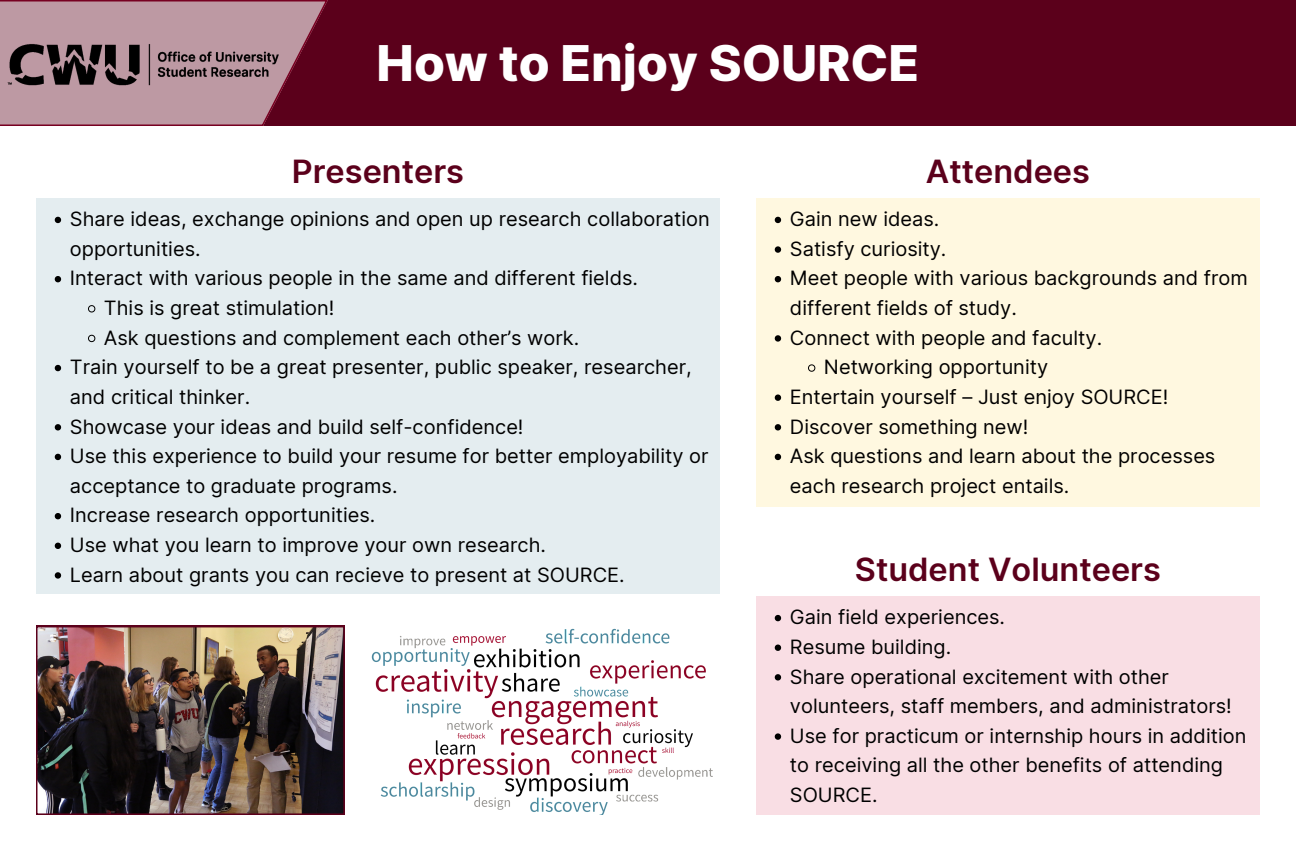
<style>
.page{position:relative;width:1296px;height:864px;background:#fff}
.page>*{position:absolute;margin:0;border:0;box-sizing:border-box;transform-origin:0 0}
.t1{font:800 50px "Inter";color:#fff}
.t2{font:600 32.5px "Inter";color:#5b001b}
.t3{font:20px/29.6px "Inter";color:#000}
</style>
<div class="page">
<div style="left:328px;top:0;width:968px;height:126px;background:#5b001b"></div>
<div style="left:36px;top:198px;width:684px;height:396px;background:#e4edf0"></div>
<div style="left:756px;top:596px;width:504px;height:219px;background:#f9dee4"></div>
<img style="left:36px;top:626px;width:309px;height:189px">
<div style="left:756px;top:198px;width:504px;height:308px;background:#fff8e0"></div>
<svg style="left:0;top:0;width:328px;height:126px;background:#a67382"></svg>
<img style="left:0;top:29px;width:288px;height:72px">
<svg style="left:55px;top:217px;width:6px;height:6px"></svg>
<svg style="left:55px;top:276px;width:6px;height:6px"></svg>
<svg style="left:88px;top:305px;width:7px;height:7px"></svg>
<svg style="left:88px;top:335px;width:7px;height:7px"></svg>
<svg style="left:55px;top:365px;width:6px;height:6px"></svg>
<svg style="left:55px;top:424px;width:6px;height:6px"></svg>
<svg style="left:55px;top:454px;width:6px;height:6px"></svg>
<svg style="left:55px;top:513px;width:6px;height:6px"></svg>
<svg style="left:55px;top:543px;width:6px;height:6px"></svg>
<svg style="left:55px;top:572px;width:6px;height:7px"></svg>
<svg style="left:775px;top:615px;width:6px;height:6px"></svg>
<svg style="left:775px;top:645px;width:6px;height:6px"></svg>
<svg style="left:775px;top:674px;width:6px;height:7px"></svg>
<svg style="left:775px;top:733px;width:6px;height:7px"></svg>
<svg style="left:775px;top:217px;width:6px;height:6px"></svg>
<svg style="left:775px;top:246px;width:6px;height:7px"></svg>
<svg style="left:775px;top:276px;width:6px;height:6px"></svg>
<svg style="left:775px;top:335px;width:6px;height:7px"></svg>
<svg style="left:808px;top:364px;width:7px;height:8px"></svg>
<svg style="left:775px;top:394px;width:6px;height:7px"></svg>
<svg style="left:775px;top:424px;width:6px;height:6px"></svg>
<svg style="left:775px;top:454px;width:6px;height:6px"></svg>
<img style="left:371px;top:628px;width:342px;height:187px">
<h1 class="t1" style="left:377px;top:32px;width:544px">How to Enjoy SOURCE</h1>
<p class="t2" style="left:292px;top:152px;width:174px">Presenters</p>
<h2 class="t2" style="left:926px;top:152px;width:166px">Attendees</h2>
<p class="t3" style="left:70px;top:204px;width:641px">Share ideas, exchange opinions and open up research collaboration opportunities.</p>
<p class="t3" style="left:70px;top:263px;width:570px">Interact with various people in the same and different fields.</p>
<p class="t3" style="left:104px;top:293px;width:232px">This is great stimulation!</p>
<p class="t3" style="left:104px;top:323px;width:477px">Ask questions and complement each other’s work.</p>
<p class="t3" style="left:70px;top:352px;width:623px">Train yourself to be a great presenter, public speaker, researcher, and critical thinker.</p>
<p class="t3" style="left:70px;top:411px;width:455px">Showcase your ideas and build self-confidence!</p>
<p class="t3" style="left:70px;top:441px;width:640px">Use this experience to build your resume for better employability or acceptance to graduate programs.</p>
<p class="t3" style="left:70px;top:500px;width:307px">Increase research opportunities.</p>
<p class="t3" style="left:70px;top:530px;width:478px">Use what you learn to improve your own research.</p>
<h2 class="t3" style="left:70px;top:560px;width:556px">Learn about grants you can recieve to present at SOURCE.</h2>
<p class="t3" style="left:790px;top:204px;width:151px">Gain new ideas.</p>
<p class="t3" style="left:790px;top:234px;width:158px">Satisfy curiosity.</p>
<p class="t3" style="left:790px;top:263px;width:459px">Meet people with various backgrounds and from different fields of study.</p>
<p class="t3" style="left:790px;top:323px;width:314px">Connect with people and faculty.</p>
<h2 class="t3" style="left:824px;top:352px;width:226px">Networking opportunity</h2>
<p class="t3" style="left:790px;top:382px;width:380px">Entertain yourself – Just enjoy SOURCE!</p>
<p class="t3" style="left:790px;top:411px;width:240px">Discover something new!</p>
<p class="t3" style="left:790px;top:441px;width:427px">Ask questions and learn about the processes each research project entails.</p>
<p class="t2" style="left:855px;top:550px;width:308px">Student Volunteers</p>
<p class="t3" style="left:790px;top:602px;width:217px">Gain field experiences.</p>
<p class="t3" style="left:790px;top:632px;width:163px">Resume building.</p>
<p class="t3" style="left:790px;top:661px;width:443px">Share operational excitement with other volunteers, staff members, and administrators!</p>
<p class="t3" style="left:790px;top:721px;width:458px">Use for practicum or internship hours in addition to receiving all the other benefits of attending<br>SOURCE.</p>
</div>
